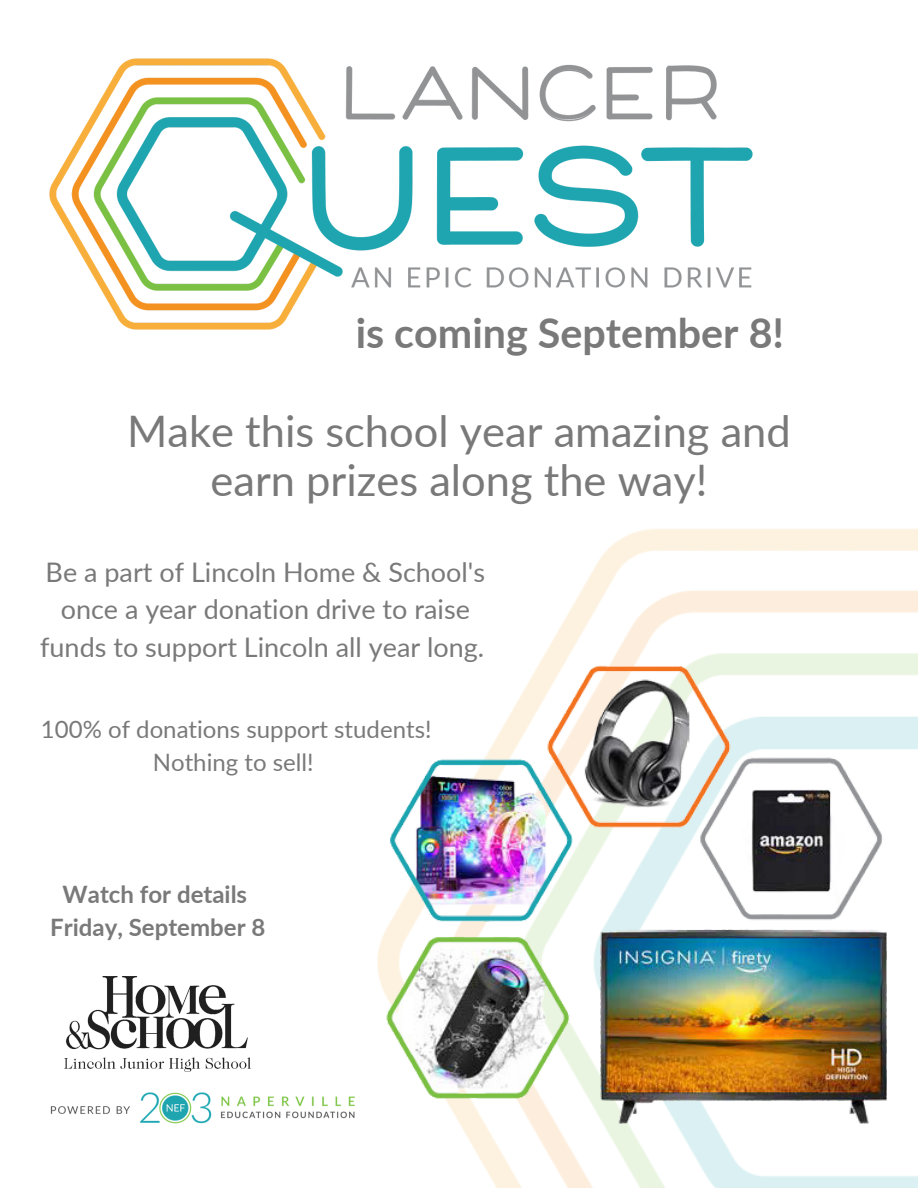
<style>
.page{position:relative;width:918px;height:1188px;background:#fff}
.page>*{position:absolute;margin:0;border:0;box-sizing:border-box;transform-origin:0 0}
.t1{font:43.5px/49.7px "Lato";color:#797979;text-align:center}
.t2{font:700 41.25px "Lato";color:#797979}
.t3{font:27px/37.2px "Lato";color:#797979;text-align:center}
.t4{font:24px "Lato";color:#797979}
.t5{font:700 24px "Lato";color:#797979}
</style>
<div class="page">
<img style="left:377px;top:529px;width:541px;height:659px">
<img style="left:49px;top:58px;width:704px;height:272px">
<img style="left:65px;top:977px;width:185px;height:94px">
<img style="left:385px;top:612px;width:526px;height:525px">
<img style="left:50px;top:1092px;width:305px;height:32px">
<p class="t2" style="left:356px;top:307px;width:430px">is coming September 8!</p>
<p class="t1" style="left:127px;top:405px;width:665px">Make this school year amazing and earn prizes along the way!</p>
<p class="t3" style="left:40px;top:553px;width:447px">Be a part of Lincoln Home &amp; School's once a year donation drive to raise funds to support Lincoln all year long.</p>
<p class="t4" style="left:41px;top:714px;width:392px">100% of donations support students!</p>
<p class="t4" style="left:153px;top:747px;width:162px">Nothing to sell!</p>
<p class="t5" style="left:63px;top:879px;width:186px">Watch for details</p>
<p class="t5" style="left:50px;top:912px;width:217px">Friday, September 8</p>
</div>
